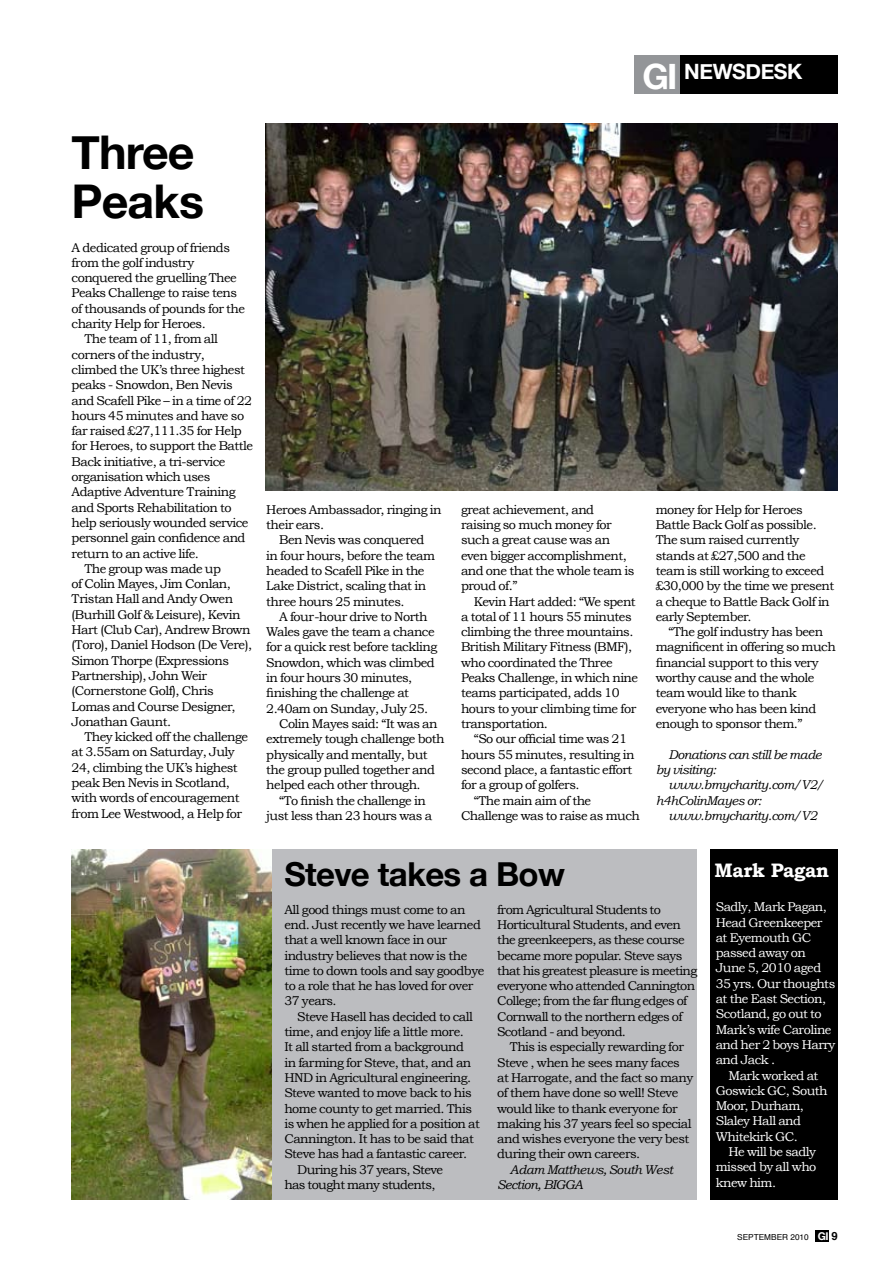
<style>
.page{position:relative;width:893px;height:1263px;background:#fff}
.page>*{position:absolute;margin:0;border:0;box-sizing:border-box;transform-origin:0 0}
.t1{font:700 46.5px/49.5px "Helvetica Neue";color:#000}
.t2{font:700 33px "Helvetica Neue";color:#000}
.t3{font:700 21px "Helvetica Neue";letter-spacing:-.02em;color:#fff}
.t4{font:700 19.5px "Bookman Old Style";letter-spacing:-.02em;color:#fff}
.t5{font:12.75px/15.3px "Bookman Old Style";letter-spacing:-.04em;color:#000}
.t6{font:12.75px/15.3px "Bookman Old Style";letter-spacing:-.04em;color:#fff}
.t7{font:italic 12.75px/15.3px "Bookman Old Style";letter-spacing:-.04em;color:#000}
.t8{font:8.25px "Helvetica";color:#000}
.s1{font-size:34.95px}
.s2{font-family:"Helvetica Neue";font-weight:700;font-size:10.8px;color:#fff}
.s3{font-weight:700;font-size:11.25px}
</style>
<div class="page">
<div style="left:815px;top:1230px;width:13px;height:11px;background:#000"></div>
<div style="left:637px;top:55px;width:117px;height:39px;background:#000"></div>
<div style="left:728px;top:55px;width:109px;height:39px;background:#000"></div>
<div style="left:633px;top:55px;width:46px;height:39px;background:#939598"></div>
<div style="left:72px;top:849px;width:625px;height:350px;background:#bcbdc0"></div>
<img style="left:266px;top:123px;width:571px;height:367px">
<img style="left:72px;top:849px;width:199px;height:350px">
<div style="left:709px;top:849px;width:128px;height:350px;background:#000"></div>
<h3 class="t3" style="left:642px;top:59px;width:160px"><span class="s1">GI</span> NEWSDESK</h3>
<h1 class="t1" style="left:72px;top:126px;width:134px">Three<br>Peaks</h1>
<p class="t5" style="left:72px;top:239px;width:160px">A dedicated group of friends</p>
<p class="t5" style="left:72px;top:255px;width:124px">from the golf industry</p>
<p class="t5" style="left:72px;top:270px;width:167px">conquered the gruelling Thee</p>
<p class="t5" style="left:72px;top:285px;width:167px">Peaks Challenge to raise tens</p>
<p class="t5" style="left:72px;top:301px;width:175px">of thousands of pounds for the</p>
<p class="t5" style="left:72px;top:316px;width:136px">charity Help for Heroes.</p>
<p class="t5" style="left:84px;top:331px;width:135px">The team of 11, from all</p>
<p class="t5" style="left:72px;top:347px;width:135px">corners of the industry,</p>
<p class="t5" style="left:72px;top:362px;width:175px">climbed the UK’s three highest</p>
<p class="t5" style="left:72px;top:377px;width:162px">peaks - Snowdon, Ben Nevis</p>
<p class="t5" style="left:72px;top:392px;width:182px">and Scafell Pike – in a time of 22</p>
<p class="t5" style="left:72px;top:408px;width:174px">hours 45 minutes and have so</p>
<p class="t5" style="left:72px;top:423px;width:172px">far raised £27,111.35 for Help</p>
<p class="t5" style="left:72px;top:438px;width:183px">for Heroes, to support the Battle</p>
<p class="t5" style="left:72px;top:454px;width:155px">Back initiative, a tri-service</p>
<p class="t5" style="left:72px;top:469px;width:140px">organisation which uses</p>
<p class="t5" style="left:72px;top:484px;width:165px">Adaptive Adventure Training</p>
<p class="t5" style="left:72px;top:500px;width:161px">and Sports Rehabilitation to</p>
<p class="t5" style="left:72px;top:515px;width:178px">help seriously wounded service</p>
<p class="t5" style="left:72px;top:530px;width:175px">personnel gain confidence and</p>
<p class="t5" style="left:72px;top:545px;width:129px">return to an active life.</p>
<p class="t5" style="left:84px;top:561px;width:138px">The group was made up</p>
<p class="t5" style="left:72px;top:576px;width:161px">of Colin Mayes, Jim Conlan,</p>
<p class="t5" style="left:72px;top:591px;width:163px">Tristan Hall and Andy Owen</p>
<p class="t5" style="left:72px;top:607px;width:170px">(Burhill Golf &amp; Leisure), Kevin</p>
<p class="t5" style="left:72px;top:622px;width:180px">Hart (Club Car), Andrew Brown</p>
<p class="t5" style="left:72px;top:637px;width:182px">(Toro), Daniel Hodson (De Vere),</p>
<p class="t5" style="left:72px;top:653px;width:159px">Simon Thorpe (Expressions</p>
<p class="t5" style="left:72px;top:668px;width:137px">Partnership), John Weir</p>
<p class="t5" style="left:72px;top:683px;width:144px">(Cornerstone Golf), Chris</p>
<p class="t5" style="left:72px;top:698px;width:165px">Lomas and Course Designer,</p>
<p class="t5" style="left:72px;top:714px;width:101px">Jonathan Gaunt.</p>
<p class="t5" style="left:84px;top:729px;width:165px">They kicked off the challenge</p>
<p class="t5" style="left:72px;top:744px;width:165px">at 3.55am on Saturday, July</p>
<p class="t5" style="left:72px;top:760px;width:168px">24, climbing the UK’s highest</p>
<p class="t5" style="left:72px;top:775px;width:160px">peak Ben Nevis in Scotland,</p>
<p class="t5" style="left:72px;top:790px;width:169px">with words of encouragement</p>
<p class="t5" style="left:72px;top:806px;width:172px">from Lee Westwood, a Help for</p>
<p class="t5" style="left:266px;top:502px;width:177px">Heroes Ambassador, ringing in their ears.</p>
<p class="t5" style="left:266px;top:532px;width:170px;text-indent:13px">Ben Nevis was conquered in four hours, before the team headed to Scafell Pike in the<br>Lake District, scaling that in three hours 25 minutes.</p>
<p class="t5" style="left:279px;top:609px;width:150px">A four-hour drive to North</p>
<p class="t5" style="left:266px;top:624px;width:170px">Wales gave the team a chance</p>
<p class="t5" style="left:266px;top:639px;width:172px">for a quick rest before tackling</p>
<p class="t5" style="left:266px;top:655px;width:170px">Snowdon, which was climbed</p>
<p class="t5" style="left:266px;top:670px;width:147px">in four hours 30 minutes,</p>
<p class="t5" style="left:266px;top:685px;width:144px">finishing the challenge at</p>
<p class="t5" style="left:266px;top:701px;width:163px">2.40am on Sunday, July 25.</p>
<p class="t5" style="left:279px;top:716px;width:160px">Colin Mayes said: “It was an</p>
<p class="t5" style="left:266px;top:731px;width:180px">extremely tough challenge both</p>
<p class="t5" style="left:266px;top:746px;width:163px">physically and mentally, but</p>
<p class="t5" style="left:266px;top:762px;width:170px">the group pulled together and</p>
<p class="t5" style="left:266px;top:777px;width:156px">helped each other through.</p>
<p class="t5" style="left:279px;top:792px;width:148px">“To finish the challenge in</p>
<p class="t5" style="left:266px;top:808px;width:167px">just less than 23 hours was a</p>
<p class="t5" style="left:461px;top:502px;width:175px">great achievement, and raising so much money for such a great cause was an even bigger accomplishment, and one that the whole team is proud of.”</p>
<p class="t5" style="left:461px;top:593px;width:179px;text-indent:13px">Kevin Hart added: “We spent a total of 11 hours 55 minutes climbing the three mountains.<br>British Military Fitness (BMF), who coordinated the Three<br>Peaks Challenge, in which nine teams participated, adds 10 hours to your climbing time for transportation.</p>
<p class="t5" style="left:473px;top:731px;width:154px">“So our official time was 21</p>
<p class="t5" style="left:461px;top:746px;width:175px">hours 55 minutes, resulting in</p>
<p class="t5" style="left:461px;top:762px;width:173px">second place, a fantastic effort</p>
<p class="t5" style="left:461px;top:777px;width:120px">for a group of golfers.</p>
<p class="t5" style="left:473px;top:792px;width:119px">“The main aim of the</p>
<p class="t5" style="left:461px;top:808px;width:180px">Challenge was to raise as much</p>
<p class="t5" style="left:655px;top:502px;width:180px">money for Help for Heroes<br>Battle Back Golf as possible.<br>The sum raised currently stands at £27,500 and the team is still working to exceed £30,000 by the time we present a cheque to Battle Back Golf in early September.</p>
<p class="t5" style="left:655px;top:624px;width:181px;text-indent:13px">“The golf industry has been magnificent in offering so much financial support to this very worthy cause and the whole team would like to thank everyone who has been kind enough to sponsor them.”</p>
<p class="t7" style="left:655px;top:747px;width:168px;text-indent:13px">Donations can still be made by visiting:</p>
<p class="t7" style="left:655px;top:777px;width:170px;text-indent:13px">www.bmycharity.com/V2/ h4hColinMayes or:</p>
<p class="t7" style="left:668px;top:808px;width:150px">www.bmycharity.com/V2</p>
<h2 class="t2" style="left:284px;top:854px;width:282px">Steve takes a Bow</h2>
<p class="t5" style="left:284px;top:901px;width:201px">All good things must come to an end. Just recently we have learned that a well known face in our industry believes that now is the time to down tools and say goodbye to a role that he has loved for over<br>37 years.</p>
<p class="t5" style="left:297px;top:1009px;width:177px">Steve Hasell has decided to call</p>
<p class="t5" style="left:284px;top:1024px;width:181px">time, and enjoy life a little more.</p>
<p class="t5" style="left:284px;top:1039px;width:181px">It all started from a background</p>
<p class="t5" style="left:284px;top:1054px;width:188px">in farming for Steve, that, and an</p>
<p class="t5" style="left:284px;top:1070px;width:188px">HND in Agricultural engineering.</p>
<p class="t5" style="left:284px;top:1085px;width:189px">Steve wanted to move back to his</p>
<p class="t5" style="left:284px;top:1100px;width:189px">home county to get married. This</p>
<p class="t5" style="left:284px;top:1116px;width:197px">is when he applied for a position at</p>
<p class="t5" style="left:284px;top:1131px;width:191px">Cannington. It has to be said that</p>
<p class="t5" style="left:284px;top:1146px;width:184px">Steve has had a fantastic career.</p>
<p class="t5" style="left:297px;top:1162px;width:147px">During his 37 years, Steve</p>
<p class="t5" style="left:284px;top:1177px;width:153px">has tought many students,</p>
<p class="t5" style="left:497px;top:901px;width:201px">from Agricultural Students to<br>Horticultural Students, and even the greenkeepers, as these course became more popular. Steve says that his greatest pleasure is meeting everyone who attended Cannington<br>College; from the far flung edges of<br>Cornwall to the northern edges of<br>Scotland - and beyond.</p>
<p class="t5" style="left:497px;top:1039px;width:197px;text-indent:13px">This is especially rewarding for<br>Steve , when he sees many faces at Harrogate, and the fact so many of them have done so well! Steve would like to thank everyone for making his 37 years feel so special and wishes everyone the very best during their own careers.</p>
<p class="t7" style="left:497px;top:1162px;width:177px;text-indent:13px">Adam Matthews, South West<br>Section, BIGGA</p>
<h3 class="t4" style="left:714px;top:858px;width:116px">Mark Pagan</h3>
<p class="t6" style="left:715px;top:899px;width:121px">Sadly, Mark Pagan,<br>Head Greenkeeper at Eyemouth GC passed away on<br>June 5, 2010 aged<br>35 yrs. Our thoughts at the East Section,<br>Scotland, go out to<br>Mark’s wife Caroline and her 2 boys Harry and Jack .</p>
<p class="t6" style="left:715px;top:1067px;width:113px;text-indent:13px">Mark worked at<br>Goswick GC, South<br>Moor, Durham,<br>Slaley Hall and<br>Whitekirk GC.</p>
<p class="t6" style="left:715px;top:1144px;width:102px;text-align:justify;text-indent:13px">He will be sadly missed by all who knew him.</p>
<p class="t8" style="left:737px;top:1231px;width:102px">SEPTEMBER 2010 <span class="s2">GI</span> <span class="s3">9</span></p>
</div>
